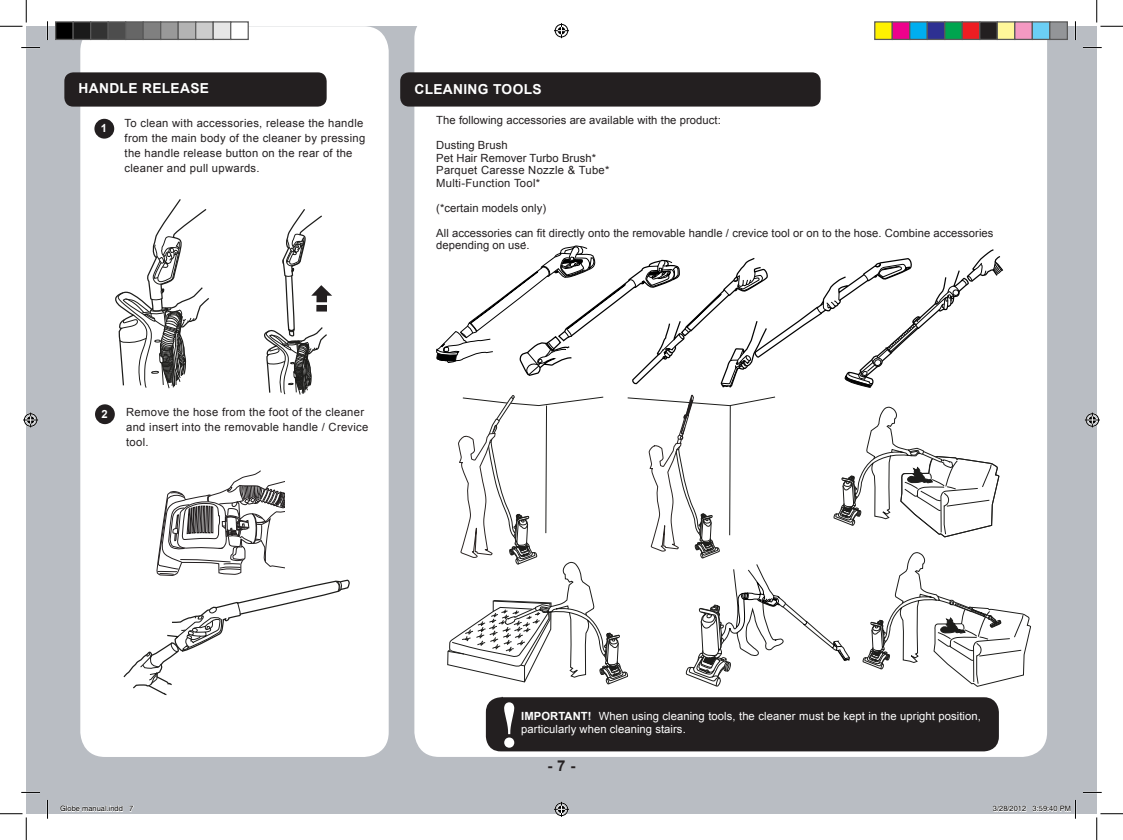
<style>
.page{position:relative;width:1123px;height:840px;background:#fff}
.page>*{position:absolute;margin:0;border:0;box-sizing:border-box;transform-origin:0 0}
.t1{font:700 60px "Century Schoolbook";color:#fff}
.t2{font:700 15px "Arial";color:#231f20}
.t3{font:700 13.75px "Arial";letter-spacing:.025em;color:#fff}
.t4{font:11.25px/15px "Arial";letter-spacing:.025em;color:#231f20}
.t5{font:11.25px/12.5px "Arial";letter-spacing:.005em;color:#231f20}
.t6{font:11.25px/12.5px "Arial";letter-spacing:.005em;color:#fff}
.t7{font:700 11.25px "Arial";color:#fff}
.t8{font:11.25px "Arial";color:#000}
.t9{font:7.5px "Helvetica";color:#000}
.s1{font-weight:700}
</style>
<div class="page">
<div style="left:26px;top:26px;width:1070px;height:787px;background:#b9bdc3"></div>
<div style="left:414px;top:26px;width:633px;height:730px;background:#fff"></div>
<div style="left:400px;top:72px;width:420px;height:34px;background:#231f20;border-radius:9px"></div>
<div style="left:486px;top:697px;width:513px;height:54px;background:#231f20;border-radius:15px"></div>
<div style="left:80px;top:26px;width:309px;height:730px;background:#fff;border-radius:25px"></div>
<div style="left:64px;top:72px;width:263px;height:34px;background:#231f20;border-radius:9px"></div>
<div style="left:94px;top:119px;width:20px;height:19px;background:#231f20;border-radius:50%"></div>
<div style="left:95px;top:404px;width:20px;height:20px;background:#231f20;border-radius:50%"></div>
<svg style="left:115px;top:199px;width:94px;height:190px"></svg>
<svg style="left:264px;top:209px;width:68px;height:186px"></svg>
<svg style="left:436px;top:245px;width:594px;height:443px;background:#f0f0f0"></svg>
<svg style="left:123px;top:470px;width:227px;height:225px"></svg>
<svg style="left:21px;top:47px;width:19px;height:1px"></svg>
<svg style="left:1083px;top:47px;width:18px;height:1px"></svg>
<svg style="left:47px;top:21px;width:1px;height:19px"></svg>
<svg style="left:47px;top:800px;width:1px;height:18px"></svg>
<svg style="left:1074px;top:21px;width:2px;height:19px"></svg>
<svg style="left:0;top:0;width:27px;height:27px"></svg>
<svg style="left:0;top:813px;width:27px;height:26px"></svg>
<svg style="left:1096px;top:0;width:27px;height:27px"></svg>
<svg style="left:1096px;top:813px;width:27px;height:26px"></svg>
<svg style="left:554px;top:23px;width:15px;height:15px"></svg>
<svg style="left:554px;top:801px;width:15px;height:15px"></svg>
<svg style="left:23px;top:412px;width:15px;height:15px"></svg>
<svg style="left:1085px;top:412px;width:14px;height:15px"></svg>
<div style="left:56px;top:22px;width:17px;height:17px;background:#000"></div>
<div style="left:55px;top:21px;width:19px;height:19px;border:1px solid #595959"></div>
<div style="left:73px;top:22px;width:18px;height:17px;background:#1a1a1a"></div>
<div style="left:73px;top:21px;width:18px;height:19px;border:1px solid #595959"></div>
<div style="left:91px;top:22px;width:17px;height:17px;background:#333"></div>
<div style="left:90px;top:21px;width:19px;height:19px;border:1px solid #595959"></div>
<div style="left:108px;top:22px;width:18px;height:17px;background:#4d4d4d"></div>
<div style="left:108px;top:21px;width:18px;height:19px;border:1px solid #595959"></div>
<div style="left:126px;top:22px;width:17px;height:17px;background:#666"></div>
<div style="left:125px;top:21px;width:19px;height:19px;border:1px solid #595959"></div>
<div style="left:143px;top:22px;width:18px;height:17px;background:#808080"></div>
<div style="left:143px;top:21px;width:18px;height:19px;border:1px solid #595959"></div>
<div style="left:161px;top:22px;width:17px;height:17px;background:#999"></div>
<div style="left:160px;top:21px;width:19px;height:19px;border:1px solid #595959"></div>
<div style="left:178px;top:22px;width:18px;height:17px;background:#b3b3b3"></div>
<div style="left:178px;top:21px;width:18px;height:19px;border:1px solid #595959"></div>
<div style="left:196px;top:22px;width:17px;height:17px;background:#ccc"></div>
<div style="left:195px;top:21px;width:19px;height:19px;border:1px solid #595959"></div>
<div style="left:213px;top:22px;width:18px;height:17px;background:#e6e6e6"></div>
<div style="left:213px;top:21px;width:18px;height:19px;border:1px solid #595959"></div>
<div style="left:230px;top:21px;width:19px;height:19px;border:1px solid #595959"></div>
<div style="left:874px;top:22px;width:18px;height:17px;background:#fff101"></div>
<div style="left:874px;top:21px;width:19px;height:19px;border:1px solid #595959"></div>
<div style="left:892px;top:22px;width:17px;height:17px;background:#ed028c"></div>
<div style="left:891px;top:21px;width:19px;height:19px;border:1px solid #595959"></div>
<div style="left:909px;top:22px;width:18px;height:17px;background:#00aeef"></div>
<div style="left:909px;top:21px;width:19px;height:19px;border:1px solid #595959"></div>
<div style="left:927px;top:22px;width:17px;height:17px;background:#2e3092"></div>
<div style="left:926px;top:21px;width:19px;height:19px;border:1px solid #595959"></div>
<div style="left:944px;top:22px;width:18px;height:17px;background:#00a54f"></div>
<div style="left:944px;top:21px;width:19px;height:19px;border:1px solid #595959"></div>
<div style="left:962px;top:22px;width:17px;height:17px;background:#ee1d23"></div>
<div style="left:961px;top:21px;width:19px;height:19px;border:1px solid #595959"></div>
<div style="left:979px;top:22px;width:18px;height:17px;background:#231f20"></div>
<div style="left:979px;top:21px;width:19px;height:19px;border:1px solid #595959"></div>
<div style="left:997px;top:22px;width:17px;height:17px;background:#fff79a"></div>
<div style="left:996px;top:21px;width:19px;height:19px;border:1px solid #595959"></div>
<div style="left:1014px;top:22px;width:18px;height:17px;background:#f499c2"></div>
<div style="left:1014px;top:21px;width:19px;height:19px;border:1px solid #595959"></div>
<div style="left:1032px;top:22px;width:17px;height:17px;background:#6bcff6"></div>
<div style="left:1031px;top:21px;width:19px;height:19px;border:1px solid #595959"></div>
<div style="left:1049px;top:22px;width:18px;height:17px;background:#939598"></div>
<div style="left:1049px;top:21px;width:19px;height:19px;border:1px solid #595959"></div>
<svg style="left:60px;top:805px;width:63px;height:6px"></svg>
<svg style="left:129px;top:805px;width:5px;height:6px"></svg>
<svg style="left:992px;top:805px;width:34px;height:6px"></svg>
<svg style="left:1032px;top:800px;width:44px;height:18px"></svg>
<p class="t3" style="left:79px;top:79px;width:132px">HANDLE RELEASE</p>
<p class="t7" style="left:101px;top:121px;width:8px">1</p>
<p class="t4" style="left:125px;top:116px;width:242px">To clean with accessories, release the handle from the main body of the cleaner by pressing the handle release button on the rear of the cleaner and pull upwards.</p>
<p class="t3" style="left:414px;top:80px;width:129px">CLEANING TOOLS</p>
<p class="t5" style="left:436px;top:114px;width:286px">The following accessories are available with the product:</p>
<p class="t5" style="left:436px;top:139px;width:73px">Dusting Brush</p>
<p class="t5" style="left:436px;top:151px;width:161px">Pet Hair Remover Turbo Brush*</p>
<p class="t4" style="left:436px;top:163px;width:175px">Parquet Caresse Nozzle &amp; Tube*</p>
<p class="t4" style="left:436px;top:175px;width:105px">Multi-Function Tool*</p>
<p class="t5" style="left:436px;top:201px;width:111px">(*certain models only)</p>
<p class="t5" style="left:436px;top:226px;width:559px">All accessories can fit directly onto the removable handle / crevice tool or on to the hose. Combine accessories depending on use.</p>
<p class="t8" style="left:523px;top:231px;width:5px">.</p>
<p class="t7" style="left:102px;top:406px;width:8px">2</p>
<p class="t4" style="left:126px;top:404px;width:244px">Remove the hose from the foot of the cleaner and insert into the removable handle / Crevice tool.</p>
<p class="t4" style="left:501px;top:693px;width:5px">!</p>
<p class="t1" style="left:500px;top:678px;width:19px">!</p>
<p class="t6" style="left:521px;top:710px;width:461px"><span class="s1">IMPORTANT!</span> When using cleaning tools, the cleaner must be kept in the upright position, particularly when cleaning stairs.</p>
<p class="t2" style="left:547px;top:755px;width:30px">- 7 -</p>
<p class="t9" style="left:60px;top:803px;width:75px">Globe manual.indd 7</p>
<p class="t9" style="left:993px;top:803px;width:79px">3/28/2012 3:59:40 PM</p>
</div>
